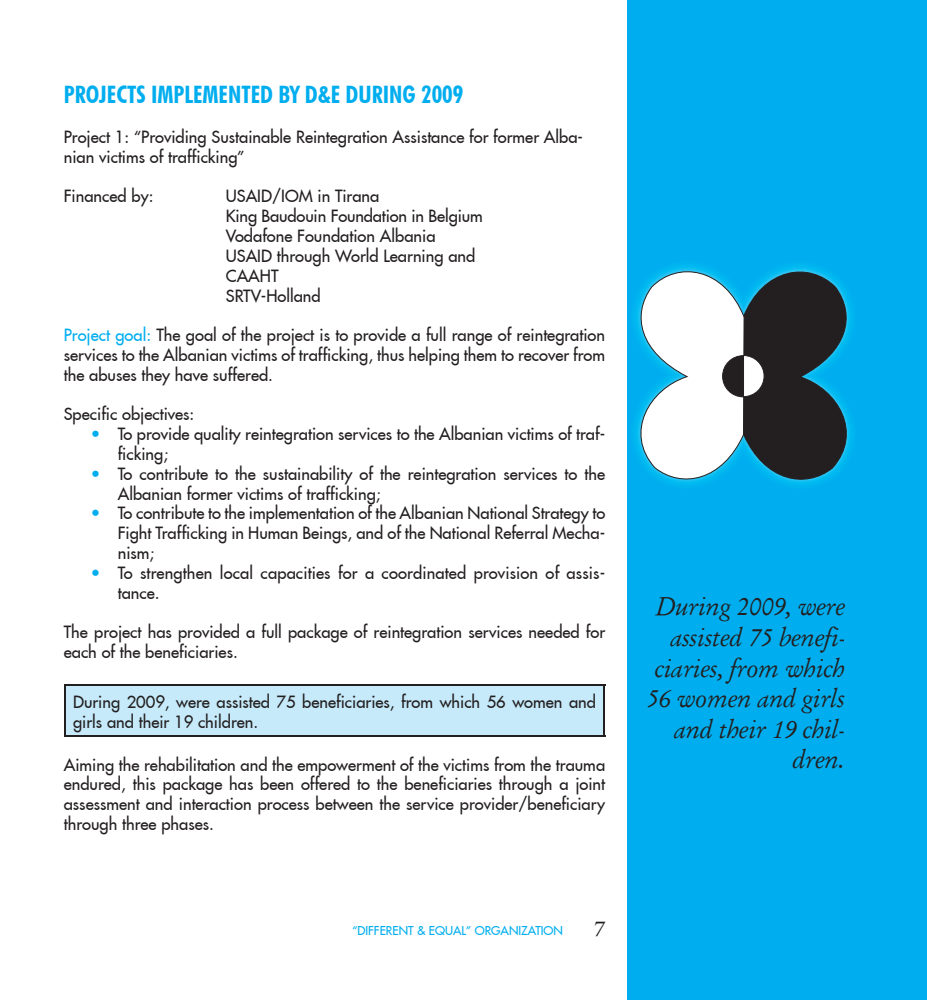
<style>
.page{position:relative;width:927px;height:1000px;background:#fff}
.page>*{position:absolute;margin:0;border:0;box-sizing:border-box;transform-origin:0 0}
.t1{font:italic 25.5px/30.6px "Garamond";color:#231f20;text-align:right}
.t2{font:700 condensed 24px "Futura BT";color:#00aeef}
.t3{font:21px "Galliard";color:#231f20}
.t4{font:16.5px/19.8px "Fujiyama 2 Plain";color:#231f20}
.t5{font:12px "Fujiyama 2 Plain";color:#00aeef}
.s1{color:#00aeef}
</style>
<div class="page">
<div style="left:628px;top:0;width:299px;height:999px;background:#00aeef"></div>
<img style="left:636px;top:266px;width:215px;height:218px">
<svg style="left:640px;top:271px;width:207px;height:209px;background:#74939e"></svg>
<div style="left:65px;top:684px;width:539px;height:52px;background:#c6eafa"></div>
<hr style="left:64px;top:683px;width:541px;height:2px;background:#231f20">
<hr style="left:64px;top:685px;width:1px;height:50px;background:#231f20">
<hr style="left:604px;top:685px;width:1px;height:50px;background:#231f20">
<hr style="left:64px;top:735px;width:541px;height:1px;background:#231f20">
<h2 class="t2" style="left:64px;top:80px;width:401px">PROJECTS IMPLEMENTED BY D&amp;E DURING 2009</h2>
<p class="t4" style="left:64px;top:127px;width:521px">Project 1: “Providing Sustainable Reintegration Assistance for former Alba&shy;nian victims of trafficking”</p>
<p class="t4" style="left:64px;top:186px;width:91px">Financed by:</p>
<p class="t4" style="left:226px;top:186px;width:258px">USAID/IOM in Tirana<br>King Baudouin Foundation in Belgium<br>Vodafone Foundation Albania<br>USAID through World Learning and<br>CAAHT<br>SRTV-Holland</p>
<p class="t4" style="left:64px;top:325px;width:543px;text-align:justify"><span class="s1">Project goal:</span> The goal of the project is to provide a full range of reintegration services to the Albanian victims of trafficking, thus helping them to recover from the abuses they have suffered.</p>
<p class="t4" style="left:64px;top:404px;width:132px">Specific objectives:</p>
<p class="t4" style="left:91px;top:424px;width:516px"><span class="s1">·</span> To provide quality reintegration services to the Albanian victims of traf-</p>
<p class="t4" style="left:118px;top:444px;width:52px">ficking;</p>
<p class="t4" style="left:91px;top:463px;width:516px"><span class="s1">·</span> To contribute to the sustainability of the reintegration services to the</p>
<p class="t4" style="left:118px;top:483px;width:264px">Albanian former victims of trafficking;</p>
<p class="t4" style="left:91px;top:503px;width:516px"><span class="s1">·</span> To contribute to the implementation of the Albanian National Strategy to</p>
<p class="t4" style="left:118px;top:523px;width:489px">Fight Trafficking in Human Beings, and of the National Referral Mecha-</p>
<p class="t4" style="left:118px;top:543px;width:38px">nism;</p>
<p class="t4" style="left:91px;top:562px;width:516px"><span class="s1">·</span> To strengthen local capacities for a coordinated provision of assis-</p>
<p class="t4" style="left:118px;top:582px;width:43px">tance.</p>
<p class="t4" style="left:64px;top:622px;width:543px">The project has provided a full package of reintegration services needed for each of the beneficiaries.</p>
<p class="t4" style="left:73px;top:691px;width:524px">During 2009, were assisted 75 beneficiaries, from which 56 women and girls and their 19 children.</p>
<p class="t4" style="left:64px;top:754px;width:543px;text-align:justify">Aiming the rehabilitation and the empowerment of the victims from the trauma endured, this package has been offered to the beneficiaries through a joint assessment and interaction process between the service provider/beneficiary through three phases.</p>
<p class="t5" style="left:352px;top:922px;width:212px">“DIFFERENT &amp; EQUAL” ORGANIZATION</p>
<p class="t3" style="left:594px;top:915px;width:13px">7</p>
<h1 class="t1" style="left:646px;top:591px;width:200px">During 2009, were assisted 75 benefi&shy;ciaries, from which<br>56 women and girls and their 19 chil&shy;dren.</h1>
</div>
